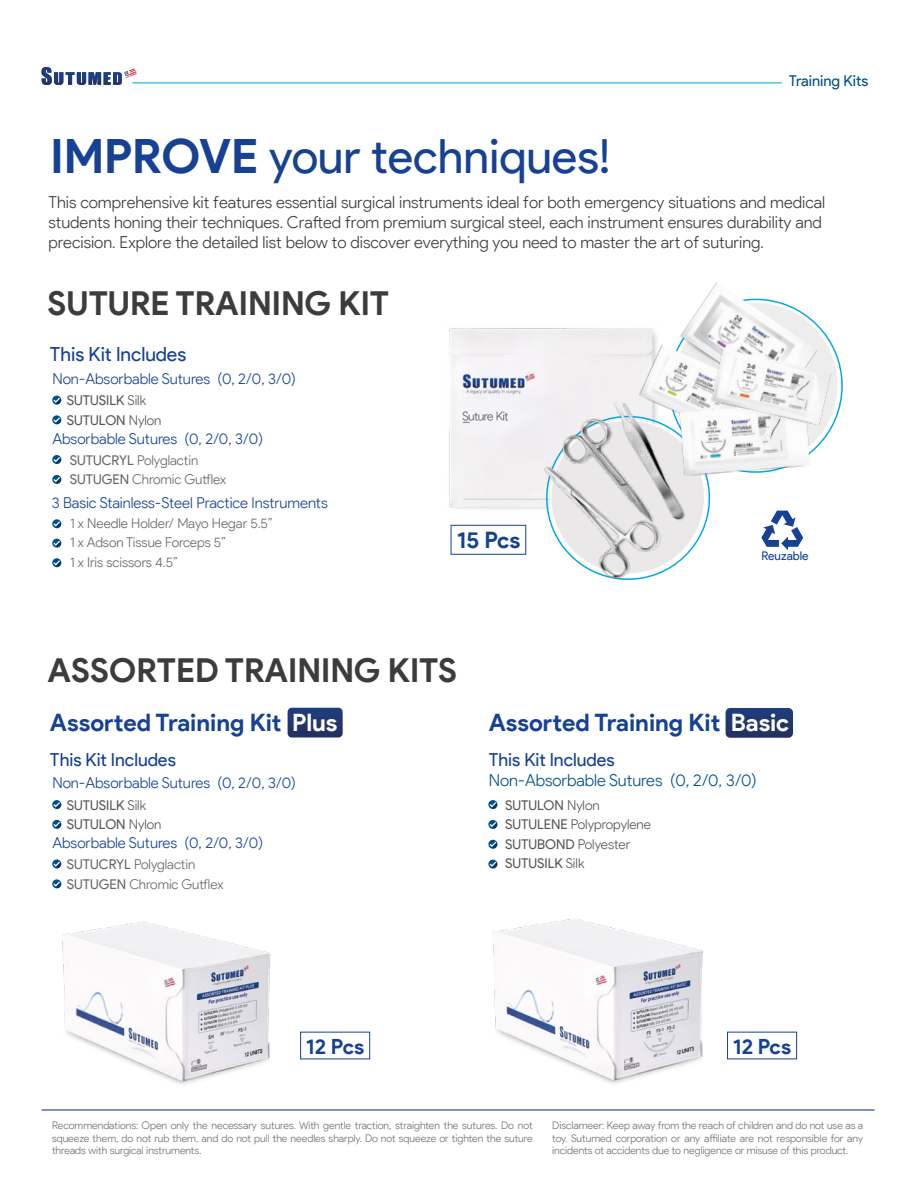
<style>
.page{position:relative;width:918px;height:1188px;background:#fff}
.page>*{position:absolute;margin:0;border:0;box-sizing:border-box;transform-origin:0 0}
.t1{font:47.25px "Product Sans";color:#164194}
.t2{font:700 33px "Product Sans";color:#3c3c3b}
.t3{font:700 24px "Product Sans";color:#164194}
.t4{font:700 22.65px "Product Sans";color:#164194}
.t5{font:700 21px "Product Sans";color:#164194}
.t6{font:19.5px "Product Sans";color:#164194}
.t7{font:18px "Product Sans";color:#164194}
.t8{font:300 16.5px/19.8px "Product Sans";color:#3c3c3b}
.t9{font:300 16.5px "Product Sans";color:#00508b}
.t10{font:300 15px "Product Sans";color:#164194}
.t11{font:15px "Product Sans";color:#00508b}
.t12{font:300 13.5px/19.5px "Product Sans";letter-spacing:-.005em;color:#676767}
.t13{font:13.5px/19.5px "Product Sans";color:#575756}
.t14{font:12px "Product Sans";letter-spacing:-.005em;color:#164194}
.t15{font:300 10.5px/12.6px "Product Sans";color:#706f6f;text-align:justify}
.s1{font-weight:700}
.s2{font-weight:300}
.s3{font-weight:400}
.s4{color:#fff}
</style>
<div class="page">
<img style="left:449px;top:328px;width:86px;height:227px">
<img style="left:509px;top:383px;width:26px;height:172px">
<svg style="left:42px;top:67px;width:95px;height:18px"></svg>
<hr style="left:132px;top:82px;width:650px;height:1px;background:#00a8e2">
<hr style="left:42px;top:1109px;width:833px;height:2px;background:#164194">
<div style="left:451px;top:525px;width:75px;height:30px;border:1px solid #164194"></div>
<img style="left:41px;top:862px;width:270px;height:249px">
<img style="left:458px;top:859px;width:287px;height:252px">
<svg style="left:52px;top:396px;width:9px;height:9px"></svg>
<svg style="left:53px;top:398px;width:8px;height:7px"></svg>
<svg style="left:52px;top:415px;width:9px;height:9px"></svg>
<svg style="left:53px;top:417px;width:8px;height:7px"></svg>
<svg style="left:52px;top:455px;width:9px;height:9px"></svg>
<svg style="left:53px;top:457px;width:8px;height:7px"></svg>
<svg style="left:52px;top:475px;width:9px;height:9px"></svg>
<svg style="left:53px;top:477px;width:8px;height:7px"></svg>
<svg style="left:52px;top:800px;width:9px;height:9px"></svg>
<svg style="left:53px;top:802px;width:8px;height:7px"></svg>
<svg style="left:488px;top:800px;width:9px;height:9px"></svg>
<svg style="left:490px;top:802px;width:7px;height:7px"></svg>
<svg style="left:488px;top:820px;width:9px;height:9px"></svg>
<svg style="left:490px;top:822px;width:7px;height:7px"></svg>
<svg style="left:488px;top:840px;width:9px;height:9px"></svg>
<svg style="left:490px;top:842px;width:7px;height:7px"></svg>
<svg style="left:488px;top:860px;width:9px;height:9px"></svg>
<svg style="left:490px;top:862px;width:7px;height:7px"></svg>
<div style="left:52px;top:820px;width:9px;height:9px;background:#00508b;border-radius:4px"></div>
<svg style="left:53px;top:822px;width:8px;height:7px"></svg>
<svg style="left:52px;top:859px;width:9px;height:9px"></svg>
<svg style="left:53px;top:862px;width:8px;height:6px"></svg>
<svg style="left:52px;top:879px;width:9px;height:9px"></svg>
<svg style="left:53px;top:881px;width:8px;height:7px"></svg>
<svg style="left:52px;top:519px;width:9px;height:9px"></svg>
<svg style="left:53px;top:521px;width:8px;height:7px"></svg>
<svg style="left:52px;top:539px;width:9px;height:9px"></svg>
<svg style="left:53px;top:541px;width:8px;height:7px"></svg>
<svg style="left:52px;top:558px;width:9px;height:9px"></svg>
<svg style="left:53px;top:560px;width:8px;height:7px"></svg>
<svg style="left:535px;top:299px;width:308px;height:281px"></svg>
<svg style="left:288px;top:708px;width:55px;height:29px;background:#233870"></svg>
<svg style="left:726px;top:708px;width:67px;height:30px;background:#243970"></svg>
<h1 class="t1" style="left:51px;top:131px;width:561px"><span class="s1">IMPROVE</span> your techniques!</h1>
<h3 class="t11" style="left:789px;top:72px;width:81px">Training Kits</h3>
<p class="t8" style="left:48px;top:192px;width:778px">This comprehensive kit features essential surgical instruments ideal for both emergency situations and medical students honing their techniques. Crafted from premium surgical steel, each instrument ensures durability and precision. Explore the detailed list below to discover everything you need to master the art of suturing.</p>
<h2 class="t2" style="left:48px;top:283px;width:343px">SUTURE TRAINING KIT</h2>
<h3 class="t6" style="left:50px;top:343px;width:138px">This Kit Includes</h3>
<h3 class="t10" style="left:52px;top:369px;width:245px">Non-Absorbable Sutures (0, 2/0, 3/0)</h3>
<p class="t13" style="left:67px;top:391px;width:96px">SUTUSILK <span class="s2">Silk<br></span>SUTULON <span class="s2">Nylon</span></p>
<h3 class="t10" style="left:52px;top:429px;width:212px">Absorbable Sutures (0, 2/0, 3/0)</h3>
<p class="t12" style="left:70px;top:450px;width:158px"><span class="s3">SUTUCRYL</span> Polyglactin<br><span class="s3">SUTUGEN</span> Chromic Gutflex</p>
<h3 class="t10" style="left:52px;top:494px;width:277px">3 Basic Stainless-Steel Practice Instruments</h3>
<p class="t12" style="left:70px;top:513px;width:204px">1 x Needle Holder/ Mayo Hegar 5.5”<br>1 x Adson Tissue Forceps 5”<br>1 x Iris scissors 4.5”</p>
<h3 class="t4" style="left:457px;top:527px;width:65px">15 Pcs</h3>
<h2 class="t2" style="left:48px;top:650px;width:411px">ASSORTED TRAINING KITS</h2>
<p class="t14" style="left:761px;top:549px;width:49px">Reuzable</p>
<h3 class="t3" style="left:50px;top:708px;width:289px">Assorted Training Kit <span class="s4">Plus</span></h3>
<h3 class="t3" style="left:489px;top:708px;width:302px">Assorted Training Kit <span class="s4">Basic</span></h3>
<h3 class="t7" style="left:50px;top:749px;width:127px">This Kit Includes</h3>
<h3 class="t7" style="left:489px;top:749px;width:127px">This Kit Includes</h3>
<h3 class="t10" style="left:52px;top:774px;width:245px">Non-Absorbable Sutures (0, 2/0, 3/0)</h3>
<h3 class="t9" style="left:489px;top:771px;width:270px">Non-Absorbable Sutures (0, 2/0, 3/0)</h3>
<p class="t13" style="left:67px;top:796px;width:96px">SUTUSILK <span class="s2">Silk<br></span>SUTULON <span class="s2">Nylon</span></p>
<h3 class="t10" style="left:52px;top:834px;width:212px">Absorbable Sutures (0, 2/0, 3/0)</h3>
<p class="t12" style="left:67px;top:855px;width:158px"><span class="s3">SUTUCRYL</span> Polyglactin<br><span class="s3">SUTUGEN</span> Chromic Gutflex</p>
<p class="t13" style="left:505px;top:796px;width:147px">SUTULON <span class="s2">Nylon<br></span>SUTULENE <span class="s2">Polypropylene<br></span>SUTUBOND <span class="s2">Polyester<br></span>SUTUSILK <span class="s2">Silk</span></p>
<h3 class="t5" style="left:306px;top:1033px;width:60px">12 Pcs</h3>
<h3 class="t5" style="left:733px;top:1033px;width:60px">12 Pcs</h3>
<p class="t15" style="left:52px;top:1119px;width:482px">Recommendations: Open only the necessary sutures. With gentle traction, straighten the sutures. Do not squeeze them, do not rub them, and do not pull the needles sharply. Do not squeeze or tighten the suture threads with surgical instruments.</p>
<p class="t15" style="left:552px;top:1119px;width:312px">Disclameer: Keep away from the reach of children and do not use as a toy. Sutumed corporation or any affiliate are not responsible for any incidents ot accidents due to negligence or misuse of this product.</p>
</div>
